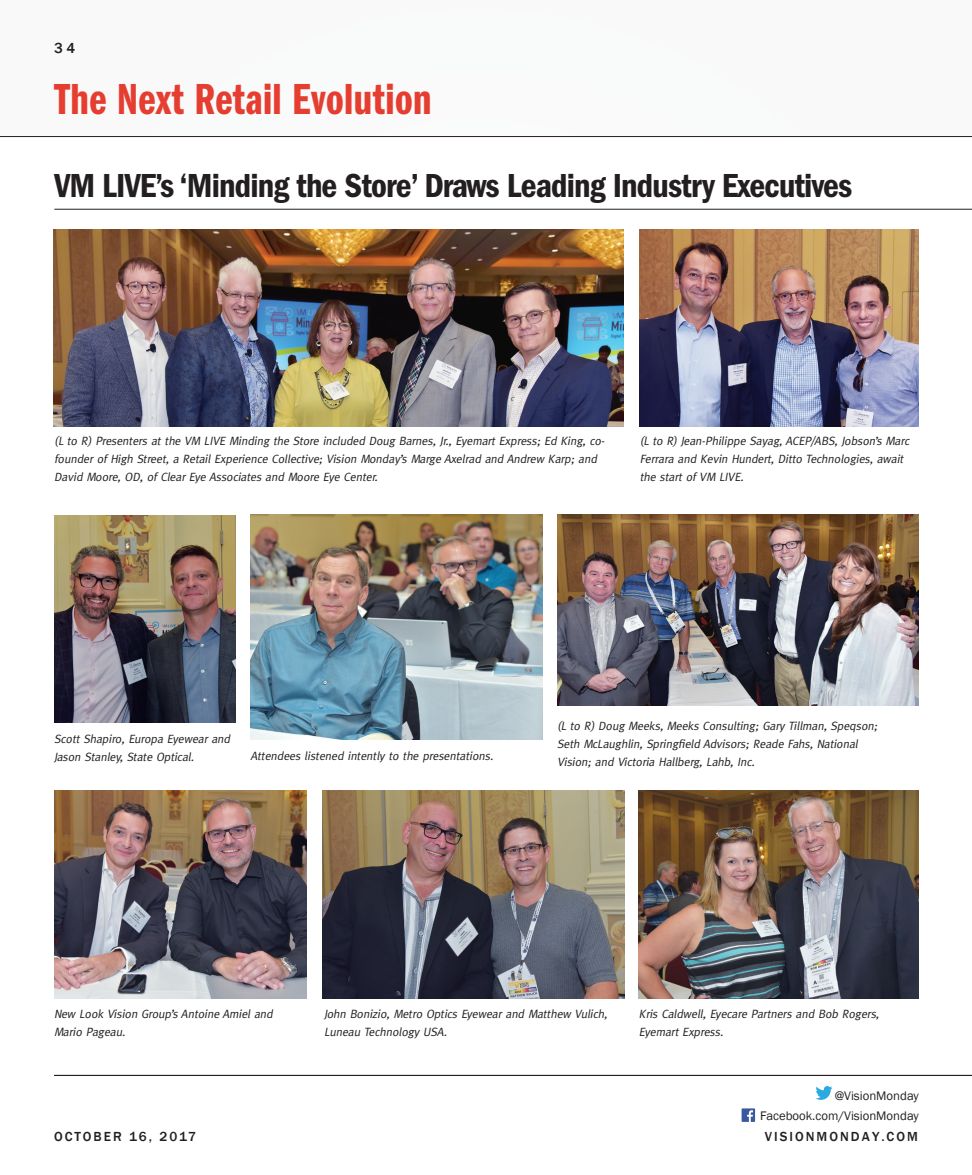
<style>
.page{position:relative;width:972px;height:1175px;background:#fff}
.page>*{position:absolute;margin:0;border:0;box-sizing:border-box;transform-origin:0 0}
.t1{font:45px "Franklin Gothic Demi Cmpr";letter-spacing:.01em;color:#e53e30}
.Blue_Tint_Box_Head_2{font:600 condensed 34.5px "Franklin Gothic";letter-spacing:-.025em;color:#231f20}
.CATEGORY{font:500 15px "Franklin Gothic";color:#231f20}
.CATEGORY-2{font:500 13.5px "Franklin Gothic";letter-spacing:.15em;color:#231f20}
.t2{font:12.75px "Franklin Gothic";color:#231f20}
.t3{font:italic 12px/18px "Meta";color:#231f20}
</style>
<div class="page">
<hr style="left:0;top:136px;width:972px;height:1px;background:#231f20">
<hr style="left:54px;top:209px;width:918px;height:1px;background:#231f20">
<svg style="left:742px;top:1108px;width:13px;height:13px"></svg>
<svg style="left:815px;top:1086px;width:18px;height:13px"></svg>
<hr style="left:54px;top:1075px;width:918px;height:1px;background:#231f20">
<img style="left:54px;top:230px;width:569px;height:196px">
<img style="left:640px;top:230px;width:279px;height:196px">
<img style="left:54px;top:515px;width:181px;height:207px">
<img style="left:250px;top:514px;width:292px;height:226px">
<img style="left:557px;top:514px;width:362px;height:191px">
<img style="left:54px;top:790px;width:253px;height:208px">
<img style="left:322px;top:790px;width:302px;height:208px">
<img style="left:639px;top:790px;width:280px;height:208px">
<p class="CATEGORY" style="left:54px;top:38px;width:23px">3 4</p>
<p class="t1" style="left:54px;top:75px;width:379px">The Next Retail Evolution</p>
<p class="Blue_Tint_Box_Head_2" style="left:54px;top:166px;width:799px">VM LIVE’s ‘Minding the Store’ Draws Leading Industry Executives</p>
<p class="t3" style="left:54px;top:431px;width:554px">(L to R) Presenters at the VM LIVE Minding the Store included Doug Barnes, Jr., Eyemart Express; Ed King, co&shy;founder of High Street, a Retail Experience Collective; Vision Monday’s Marge Axelrad and Andrew Karp; and<br>David Moore, OD, of Clear Eye Associates and Moore Eye Center.</p>
<p class="t3" style="left:640px;top:431px;width:273px">(L to R) Jean-Philippe Sayag,ACEP/ABS, Jobson’s Marc<br>Ferrara and Kevin Hundert, Ditto Technologies, await the start of VM LIVE.</p>
<p class="t3" style="left:54px;top:729px;width:180px">Scott Shapiro, Europa Eyewear and<br>Jason Stanley, State Optical.</p>
<p class="t3" style="left:251px;top:746px;width:247px">Attendees listened intently to the presentations.</p>
<p class="t3" style="left:557px;top:716px;width:324px">(L to R) Doug Meeks, Meeks Consulting; Gary Tillman, Speqson;<br>Seth McLaughlin, Springfield Advisors; Reade Fahs, National<br>Vision; and Victoria Hallberg, Lahb, Inc.</p>
<p class="t3" style="left:54px;top:1004px;width:223px">New Look Vision Group’s Antoine Amiel and<br>Mario Pageau.</p>
<p class="t3" style="left:324px;top:1005px;width:287px">John Bonizio, Metro Optics Eyewear and Matthew Vulich,<br>Luneau Technology USA.</p>
<p class="t3" style="left:639px;top:1004px;width:244px">Kris Caldwell, Eyecare Partners and Bob Rogers,<br>Eyemart Express.</p>
<p class="t2" style="left:835px;top:1087px;width:86px">@VisionMonday</p>
<p class="t2" style="left:760px;top:1107px;width:160px">Facebook.com/VisionMonday</p>
<p class="CATEGORY-2" style="left:54px;top:1128px;width:144px">OCTOBER 16, 2017</p>
<p class="CATEGORY-2" style="left:765px;top:1128px;width:155px">VISIONMONDAY.COM</p>
</div>
